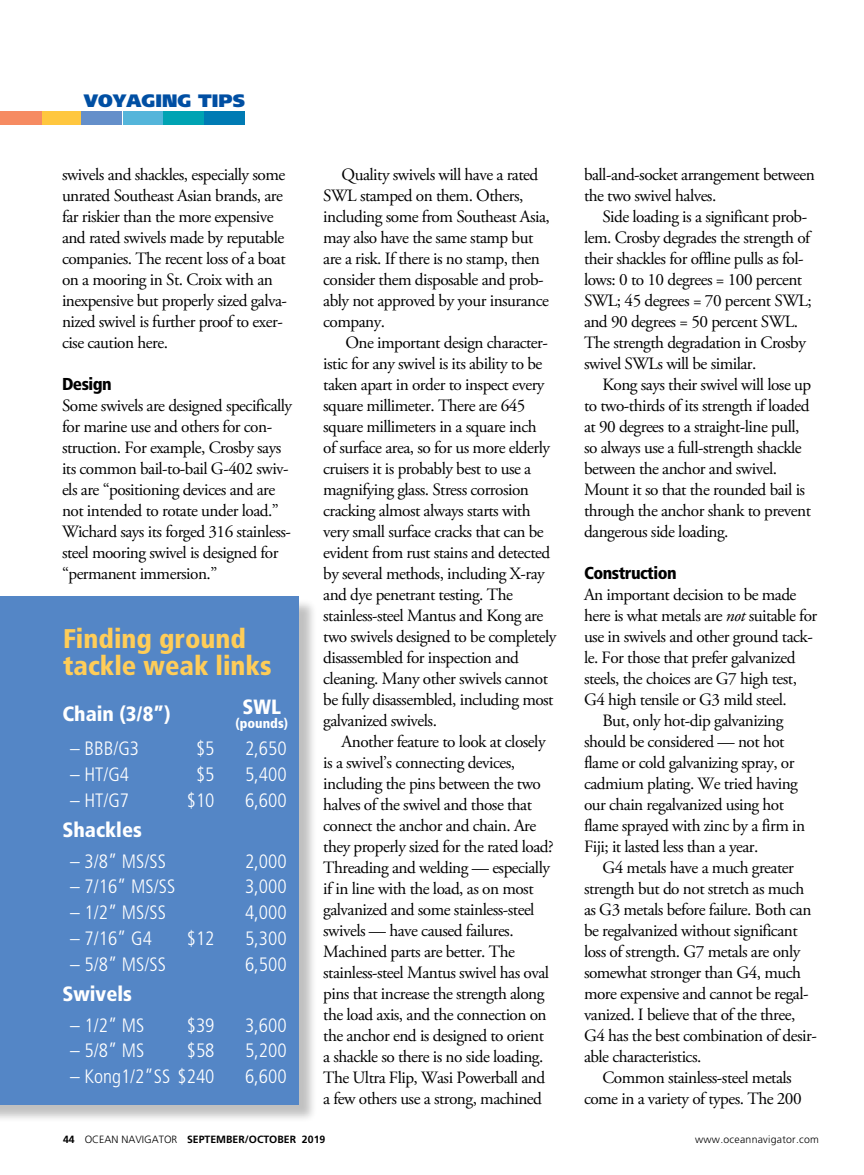
<style>
.page{position:relative;width:864px;height:1175px;background:#fff}
.page>*{position:absolute;margin:0;border:0;box-sizing:border-box;transform-origin:0 0}
.t1{font:900 condensed 27px/27px "Frutiger";color:#ffcd58}
.t2{font:900 condensed 20.7px "Frutiger";color:#fff}
.t3{font:300 condensed 19.35px "Frutiger";color:#fff}
.t4{font:900 18px "Frutiger";color:#004fa3}
.t5{font:17.25px/21px "Adobe Garamond Pro";letter-spacing:-.03em;color:#000}
.t6{font:900 condensed 17.25px "Frutiger";letter-spacing:-.03em;color:#000}
.t7{font:900 condensed 13.5px "Frutiger";color:#fff}
.t8{font:700 10.5px "Frutiger";color:#000}
.t9{font:300 10.5px "Frutiger";letter-spacing:.025em;color:#000}
.s1{font-style:italic}
.s2{font-weight:300}
</style>
<div class="page">
<div style="left:41px;top:112px;width:40px;height:13px;background:#ffc73f"></div>
<div style="left:82px;top:112px;width:40px;height:13px;background:#648fca"></div>
<div style="left:123px;top:112px;width:40px;height:13px;background:#54b5da"></div>
<div style="left:164px;top:112px;width:40px;height:13px;background:#00a3b3"></div>
<div style="left:205px;top:112px;width:40px;height:13px;background:#007bb4"></div>
<div style="left:0;top:112px;width:42px;height:13px;background:#f68b62"></div>
<div style="left:0;top:598px;width:317px;height:525px;background:#000;opacity:.25"></div>
<div style="left:0;top:596px;width:298px;height:508px;background:#5486c6"></div>
<p class="t4" style="left:84px;top:89px;width:163px">VOYAGING TIPS</p>
<p class="t5" style="left:62px;top:164px;width:227px">swivels and shackles, especially some unrated Southeast Asian brands, are far riskier than the more expensive and rated swivels made by reputable companies. The recent loss of a boat on a mooring in St. Croix with an inexpensive but properly sized galva&shy;nized swivel is further proof to exer&shy;cise caution here.</p>
<p class="t6" style="left:62px;top:373px;width:51px">Design</p>
<p class="t5" style="left:62px;top:395px;width:232px">Some swivels are designed specifically for marine use and others for con&shy;struction. For example, Crosby says its common bail-to-bail G-402 swiv&shy;els are “positioning devices and are not intended to rotate under load.” Wichard says its forged 316 stainless&shy;steel mooring swivel is designed for “permanent immersion.”</p>
<h1 class="t1" style="left:63px;top:624px;width:210px">Finding ground tackle weak links</h1>
<p class="t2" style="left:242px;top:694px;width:40px">SWL</p>
<p class="t2" style="left:62px;top:701px;width:110px">Chain (3/8”)</p>
<p class="t3" style="left:70px;top:737px;width:71px">– BBB/G3</p>
<p class="t3" style="left:196px;top:737px;width:20px">$5</p>
<p class="t3" style="left:245px;top:737px;width:43px">2,650</p>
<p class="t3" style="left:70px;top:763px;width:61px">– HT/G4</p>
<p class="t3" style="left:196px;top:763px;width:20px">$5</p>
<p class="t3" style="left:245px;top:763px;width:43px">5,400</p>
<p class="t3" style="left:70px;top:789px;width:61px">– HT/G7</p>
<p class="t3" style="left:187px;top:789px;width:29px">$10</p>
<p class="t3" style="left:245px;top:789px;width:43px">6,600</p>
<p class="t2" style="left:62px;top:817px;width:81px">Shackles</p>
<p class="t3" style="left:70px;top:850px;width:97px">– 3/8” MS/SS</p>
<p class="t3" style="left:245px;top:850px;width:43px">2,000</p>
<p class="t3" style="left:70px;top:875px;width:107px">– 7/16” MS/SS</p>
<p class="t3" style="left:245px;top:875px;width:43px">3,000</p>
<p class="t3" style="left:70px;top:901px;width:97px">– 1/2” MS/SS</p>
<p class="t3" style="left:245px;top:901px;width:43px">4,000</p>
<p class="t3" style="left:70px;top:927px;width:83px">– 7/16” G4</p>
<p class="t3" style="left:187px;top:927px;width:29px">$12</p>
<p class="t3" style="left:245px;top:927px;width:43px">5,300</p>
<p class="t3" style="left:70px;top:953px;width:97px">– 5/8” MS/SS</p>
<p class="t3" style="left:245px;top:953px;width:43px">6,500</p>
<p class="t2" style="left:62px;top:981px;width:71px">Swivels</p>
<p class="t3" style="left:70px;top:1013px;width:76px">– 1/2” MS</p>
<p class="t3" style="left:187px;top:1013px;width:29px">$39</p>
<p class="t3" style="left:245px;top:1013px;width:43px">3,600</p>
<p class="t3" style="left:70px;top:1039px;width:76px">– 5/8” MS</p>
<p class="t3" style="left:187px;top:1039px;width:29px">$58</p>
<p class="t3" style="left:245px;top:1039px;width:43px">5,200</p>
<p class="t3" style="left:70px;top:1065px;width:146px">– Kong1/2”SS $240</p>
<p class="t3" style="left:245px;top:1065px;width:43px">6,600</p>
<p class="t7" style="left:236px;top:715px;width:54px">(pounds)</p>
<p class="t5" style="left:323px;top:165px;width:228px;text-indent:18px">Quality swivels will have a rated<br>SWL stamped on them. Others, including some from Southeast Asia, may also have the same stamp but are a risk. If there is no stamp, then consider them disposable and prob&shy;ably not approved by your insurance company.</p>
<p class="t5" style="left:323px;top:333px;width:235px;text-indent:22px">One important design character&shy;istic for any swivel is its ability to be taken apart in order to inspect every square millimeter. There are 645 square millimeters in a square inch<br>of surface area, so for us more elderly cruisers it is probably best to use a magnifying glass. Stress corrosion cracking almost always starts with very small surface cracks that can be evident from rust stains and detected by several methods, including X-ray and dye penetrant testing. The stainless-steel Mantus and Kong are two swivels designed to be completely disassembled for inspection and cleaning. Many other swivels cannot be fully disassembled, including most galvanized swivels.</p>
<p class="t5" style="left:323px;top:731px;width:232px;text-indent:18px">Another feature to look at closely is a swivel’s connecting devices, including the pins between the two halves of the swivel and those that connect the anchor and chain. Are they properly sized for the rated load?<br>Threading and welding — especially if in line with the load, as on most galvanized and some stainless-steel swivels — have caused failures.<br>Machined parts are better. The stainless-steel Mantus swivel has oval pins that increase the strength along the load axis, and the connection on the anchor end is designed to orient a shackle so there is no side loading.<br>The Ultra Flip, Wasi Powerball and a few others use a strong, machined</p>
<p class="t5" style="left:584px;top:164px;width:232px">ball-and-socket arrangement between the two swivel halves.</p>
<p class="t5" style="left:584px;top:206px;width:229px;text-indent:18px">Side loading is a significant prob&shy;lem. Crosby degrades the strength of their shackles for offline pulls as fol&shy;lows: 0 to 10 degrees = 100 percent SWL; 45 degrees = 70 percent SWL; and 90 degrees = 50 percent SWL.<br>The strength degradation in Crosby swivel SWLs will be similar.</p>
<p class="t5" style="left:584px;top:374px;width:229px;text-indent:18px">Kong says their swivel will lose up to two-thirds of its strength if loaded at 90 degrees to a straight-line pull, so always use a full-strength shackle between the anchor and swivel.<br>Mount it so that the rounded bail is through the anchor shank to prevent dangerous side loading.</p>
<p class="t6" style="left:584px;top:562px;width:94px">Construction</p>
<p class="t5" style="left:584px;top:584px;width:214px">An important decision to be made</p>
<p class="t5" style="left:584px;top:605px;width:235px">here is what metals are <span class="s1">not</span> suitable for</p>
<p class="t5" style="left:584px;top:626px;width:230px">use in swivels and other ground tack-</p>
<p class="t5" style="left:584px;top:647px;width:213px">le. For those that prefer galvanized</p>
<p class="t5" style="left:584px;top:668px;width:215px">steels, the choices are G7 high test,</p>
<p class="t5" style="left:584px;top:689px;width:204px">G4 high tensile or G3 mild steel.</p>
<p class="t5" style="left:602px;top:710px;width:183px">But, only hot-dip galvanizing</p>
<p class="t5" style="left:584px;top:731px;width:202px">should be considered — not hot</p>
<p class="t5" style="left:584px;top:752px;width:212px">flame or cold galvanizing spray, or</p>
<p class="t5" style="left:584px;top:773px;width:215px">cadmium plating. We tried having</p>
<p class="t5" style="left:584px;top:794px;width:202px">our chain regalvanized using hot</p>
<p class="t5" style="left:584px;top:815px;width:223px">flame sprayed with zinc by a firm in</p>
<p class="t5" style="left:584px;top:836px;width:176px">Fiji; it lasted less than a year.</p>
<p class="t5" style="left:602px;top:857px;width:193px">G4 metals have a much greater</p>
<p class="t5" style="left:584px;top:878px;width:222px">strength but do not stretch as much</p>
<p class="t5" style="left:584px;top:899px;width:229px">as G3 metals before failure. Both can</p>
<p class="t5" style="left:584px;top:920px;width:215px">be regalvanized without significant</p>
<p class="t5" style="left:584px;top:941px;width:218px">loss of strength. G7 metals are only</p>
<p class="t5" style="left:584px;top:962px;width:219px">somewhat stronger than G4, much</p>
<p class="t5" style="left:584px;top:983px;width:226px">more expensive and cannot be regal-</p>
<p class="t5" style="left:584px;top:1004px;width:213px">vanized. I believe that of the three,</p>
<p class="t5" style="left:584px;top:1025px;width:234px">G4 has the best combination of desir-</p>
<p class="t5" style="left:584px;top:1046px;width:119px">able characteristics.</p>
<p class="t5" style="left:602px;top:1067px;width:191px">Common stainless-steel metals</p>
<p class="t5" style="left:584px;top:1088px;width:219px">come in a variety of types. The 200</p>
<p class="t8" style="left:63px;top:1133px;width:264px">44 <span class="s2">OCEAN NAVIGATOR</span> SEPTEMBER/OCTOBER 2019</p>
<p class="t9" style="left:695px;top:1132px;width:125px">www.oceannavigator.com</p>
</div>
